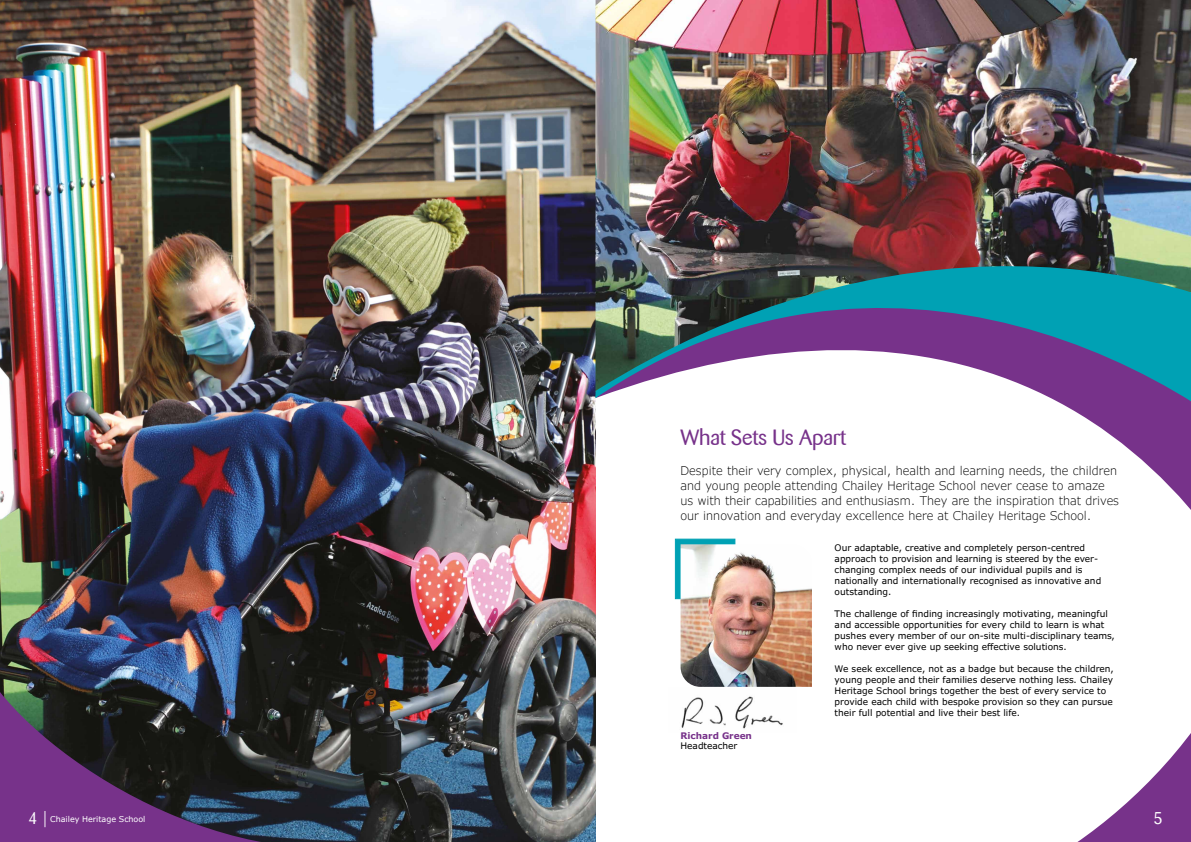
<style>
.page{position:relative;width:1191px;height:842px;background:#fff}
.page>*{position:absolute;margin:0;border:0;box-sizing:border-box;transform-origin:0 0}
.t1{font:22px "Barmeno";letter-spacing:-.01em;color:#77328a}
.t2{font:17px "Barmeno";color:#fff}
.t3{font:300 12px/15px "Verdana Pro";color:#000}
.t4{font:9px/11px "Verdana Pro";color:#000}
.t5{font:700 9px "Verdana Pro";letter-spacing:-.005em;color:#77328a}
.t6{font:8px "Verdana Pro";letter-spacing:-.005em;color:#fff}
.s1{font-family:"Barmeno";font-size:17px}
.s2{font-weight:300;font-size:17px}
</style>
<div class="page">
<svg style="left:1077px;top:736px;width:114px;height:106px"></svg>
<div style="left:675px;top:539px;width:60px;height:60px;background:#00a1b4;border:1px solid #00a1b4"></div>
<img style="left:680px;top:544px;width:132px;height:143px">
<img style="left:0;top:0;width:595px;height:842px">
<img style="left:0;top:614px;width:370px;height:228px">
<img style="left:595px;top:0;width:596px;height:162px">
<img style="left:595px;top:162px;width:596px;height:351px">
<p class="t6" style="left:28px;top:814px;width:119px"><span class="s1">4</span> <span class="s2">|</span> Chailey Heritage School</p>
<h1 class="t1" style="left:680px;top:425px;width:167px">What Sets Us Apart</h1>
<p class="t3" style="left:680px;top:463px;width:440px">Despite their very complex, physical, health and learning needs, the children and young people attending Chailey Heritage School never cease to amaze us with their capabilities and enthusiasm. They are the inspiration that drives our innovation and everyday excellence here at Chailey Heritage School.</p>
<p class="t4" style="left:834px;top:542px;width:268px">Our adaptable, creative and completely person-centred approach to provision and learning is steered by the ever&shy;changing complex needs of our individual pupils and is nationally and internationally recognised as innovative and outstanding.</p>
<p class="t4" style="left:834px;top:608px;width:282px">The challenge of finding increasingly motivating, meaningful and accessible opportunities for every child to learn is what pushes every member of our on-site multi-disciplinary teams, who never ever give up seeking effective solutions.</p>
<p class="t4" style="left:834px;top:663px;width:281px">We seek excellence, not as a badge but because the children, young people and their families deserve nothing less. Chailey Heritage School brings together the best of every service to provide each child with bespoke provision so they can pursue their full potential and live their best life.</p>
<p class="t5" style="left:680px;top:730px;width:73px">Richard Green</p>
<p class="t4" style="left:680px;top:741px;width:58px">Headteacher</p>
<h2 class="t2" style="left:1153px;top:808px;width:11px">5</h2>
</div>
